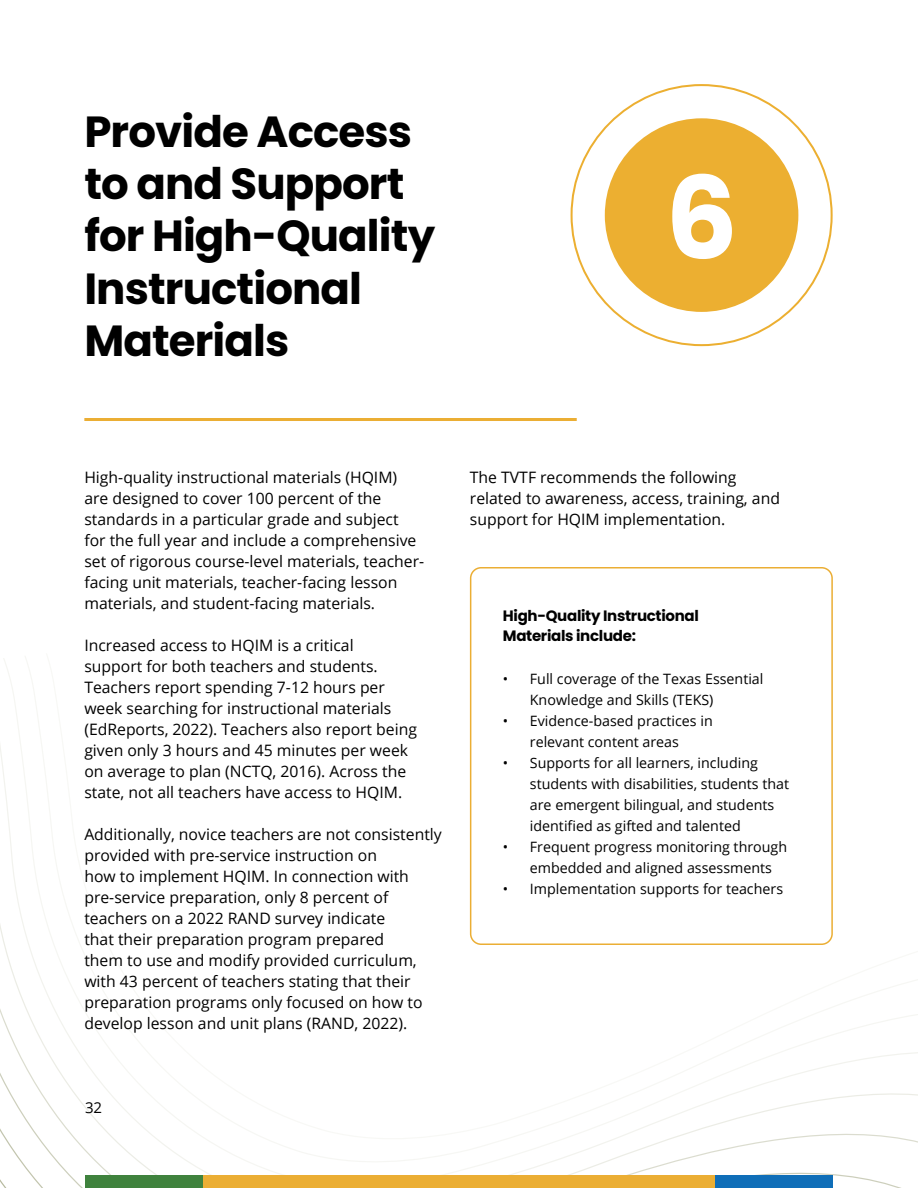
<style>
.page{position:relative;width:918px;height:1188px;background:#fff}
.page>*{position:absolute;margin:0;border:0;box-sizing:border-box;transform-origin:0 0}
.t1{font:700 114px "Poppins";color:#fff}
.Heading2{font:700 43.5px/52.2px "Poppins";letter-spacing:-.02em;color:#000}
.Body_Text{font:15.75px/21px "Open Sans";color:#000}
.Heading_5{font:700 15px/19.5px "Poppins";letter-spacing:-.02em;color:#000}
.t2{font:15px "Open Sans";color:#000}
.t3{font:14.25px/21px "Open Sans";color:#000}
</style>
<div class="page">
<svg style="left:0;top:657px;width:437px;height:531px"></svg>
<hr style="left:84px;top:418px;width:493px;height:3px;background:#ebae34">
<svg style="left:571px;top:84px;width:262px;height:262px"></svg>
<div style="left:470px;top:567px;width:363px;height:378px;border:2px solid #ebae34;border-radius:10px"></div>
<div style="left:714px;top:1176px;width:119px;height:12px;background:#0f6eb8"></div>
<div style="left:85px;top:1176px;width:118px;height:12px;background:#3f823d"></div>
<div style="left:203px;top:1176px;width:512px;height:12px;background:#ebae34"></div>
<p class="Heading2" style="left:84px;top:106px;width:352px">Provide Access to and Support for High-Quality<br>Instructional<br>Materials</p>
<p class="t1" style="left:665px;top:153px;width:74px">6</p>
<p class="Body_Text" style="left:84px;top:466px;width:341px">High-quality instructional materials (HQIM) are designed to cover 100 percent of the standards in a particular grade and subject<br>for the full year and include a comprehensive set of rigorous course-level materials, teacher&shy;facing unit materials, teacher-facing lesson materials, and student-facing materials.</p>
<p class="Body_Text" style="left:84px;top:634px;width:334px">Increased access to HQIM is a critical<br>support for both teachers and students.<br>Teachers report spending 7-12 hours per week searching for instructional materials (EdReports, 2022). Teachers also report being given only 3 hours and 45 minutes per week on average to plan (NCTQ, 2016). Across the state, not all teachers have access to HQIM.</p>
<p class="Body_Text" style="left:84px;top:823px;width:359px">Additionally, novice teachers are not consistently provided with pre-service instruction on<br>how to implement HQIM. In connection with pre-service preparation, only 8 percent of teachers on a 2022 RAND survey indicate<br>that their preparation program prepared<br>them to use and modify provided curriculum, with 43 percent of teachers stating that their preparation programs only focused on how to develop lesson and unit plans (RAND, 2022).</p>
<p class="t2" style="left:85px;top:1097px;width:19px">32</p>
<p class="Body_Text" style="left:470px;top:466px;width:312px">The TVTF recommends the following related to awareness, access, training, and support for HQIM implementation.</p>
<p class="Heading_5" style="left:503px;top:606px;width:197px">High-Quality Instructional<br>Materials include:</p>
<p class="t3" style="left:530px;top:668px;width:235px;text-indent:-27px">• Full coverage of the Texas Essential<br>Knowledge and Skills (TEKS)</p>
<p class="t3" style="left:503px;top:710px;width:211px;text-align:center">• Evidence-based practices in relevant content areas</p>
<p class="t3" style="left:530px;top:752px;width:261px;text-indent:-27px">• Supports for all learners, including students with disabilities, students that are emergent bilingual, and students identified as gifted and talented</p>
<p class="t3" style="left:530px;top:836px;width:259px;text-indent:-27px">• Frequent progress monitoring through embedded and aligned assessments</p>
<p class="t3" style="left:503px;top:878px;width:282px">• Implementation supports for teachers</p>
</div>
